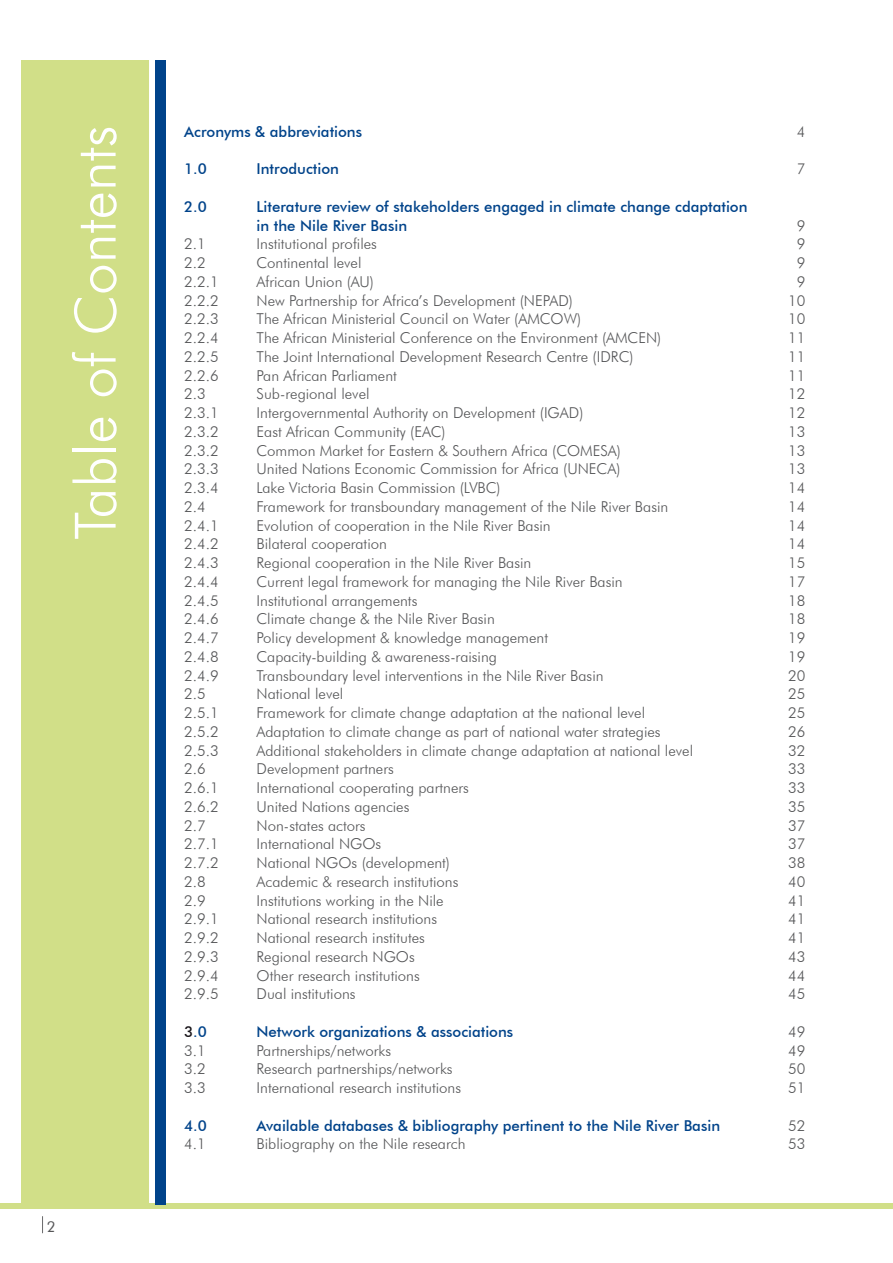
<style>
.page{position:relative;width:893px;height:1263px;background:#fff}
.page>*{position:absolute;margin:0;border:0;box-sizing:border-box;transform-origin:0 0}
.t1{font:300 57px "Futura BT";color:#fff}
.t2{font:300 15px "Futura BT";color:#555658}
.t3{font:500 15px/18.8px "Futura BT";color:#00438a}
.t4{font:15px "Futura BT";color:#555658}
.s1{color:#181419}
</style>
<div class="page">
<svg style="left:42px;top:1216px;width:1px;height:17px"></svg>
<div style="left:0;top:1203px;width:893px;height:5px;background:#d1df88"></div>
<div style="left:21px;top:60px;width:128px;height:1144px;background:#d1df88"></div>
<div style="left:155px;top:60px;width:11px;height:1144px;background:#00438a"></div>
<h1 class="t1" style="left:61px;top:540px;width:416px;rotate:-90deg">Table of Contents</h1>
<p class="t4" style="left:47px;top:1217px;width:10px">2</p>
<p class="t3" style="left:184px;top:122px;width:179px">Acronyms &amp; abbreviations</p>
<p class="t2" style="left:797px;top:122px;width:10px">4</p>
<p class="t3" style="left:184px;top:160px;width:24px">1.0</p>
<p class="t3" style="left:257px;top:160px;width:84px">Introduction</p>
<p class="t2" style="left:797px;top:160px;width:10px">7</p>
<p class="t3" style="left:184px;top:197px;width:24px">2.0</p>
<p class="t3" style="left:257px;top:197px;width:492px">Literature review of stakeholders engaged in climate change cdaptation in the Nile River Basin</p>
<p class="t2" style="left:797px;top:216px;width:10px">9</p>
<p class="t2" style="left:184px;top:235px;width:23px">2.1</p>
<p class="t2" style="left:257px;top:235px;width:122px">Institutional profiles</p>
<p class="t2" style="left:797px;top:235px;width:10px">9</p>
<p class="t2" style="left:184px;top:254px;width:23px">2.2</p>
<p class="t2" style="left:257px;top:254px;width:106px">Continental level</p>
<p class="t2" style="left:797px;top:254px;width:10px">9</p>
<p class="t2" style="left:184px;top:272px;width:36px">2.2.1</p>
<p class="t2" style="left:257px;top:272px;width:119px">African Union (AU)</p>
<p class="t2" style="left:797px;top:272px;width:10px">9</p>
<p class="t2" style="left:184px;top:291px;width:36px">2.2.2</p>
<p class="t2" style="left:257px;top:291px;width:318px">New Partnership for Africa’s Development (NEPAD)</p>
<p class="t2" style="left:788px;top:291px;width:19px">10</p>
<p class="t2" style="left:184px;top:310px;width:36px">2.2.3</p>
<p class="t2" style="left:257px;top:310px;width:326px">The African Ministerial Council on Water (AMCOW)</p>
<p class="t2" style="left:788px;top:310px;width:19px">10</p>
<p class="t2" style="left:184px;top:329px;width:36px">2.2.4</p>
<p class="t2" style="left:257px;top:329px;width:406px">The African Ministerial Conference on the Environment (AMCEN)</p>
<p class="t2" style="left:788px;top:329px;width:19px">11</p>
<p class="t2" style="left:184px;top:347px;width:36px">2.2.5</p>
<p class="t2" style="left:257px;top:347px;width:378px">The Joint International Development Research Centre (IDRC)</p>
<p class="t2" style="left:788px;top:347px;width:19px">11</p>
<p class="t2" style="left:184px;top:366px;width:36px">2.2.6</p>
<p class="t2" style="left:257px;top:366px;width:142px">Pan African Parliament</p>
<p class="t2" style="left:788px;top:366px;width:19px">11</p>
<p class="t2" style="left:184px;top:385px;width:23px">2.3</p>
<p class="t2" style="left:257px;top:385px;width:115px">Sub-regional level</p>
<p class="t2" style="left:788px;top:385px;width:19px">12</p>
<p class="t2" style="left:184px;top:404px;width:36px">2.3.1</p>
<p class="t2" style="left:257px;top:404px;width:328px">Intergovernmental Authority on Development (IGAD)</p>
<p class="t2" style="left:788px;top:404px;width:19px">12</p>
<p class="t2" style="left:184px;top:422px;width:36px">2.3.2</p>
<p class="t2" style="left:257px;top:422px;width:191px">East African Community (EAC)</p>
<p class="t2" style="left:788px;top:422px;width:19px">13</p>
<p class="t2" style="left:184px;top:441px;width:36px">2.3.2</p>
<p class="t2" style="left:257px;top:441px;width:366px">Common Market for Eastern &amp; Southern Africa (COMESA)</p>
<p class="t2" style="left:788px;top:441px;width:19px">13</p>
<p class="t2" style="left:184px;top:460px;width:36px">2.3.3</p>
<p class="t2" style="left:257px;top:460px;width:365px">United Nations Economic Commission for Africa (UNECA)</p>
<p class="t2" style="left:788px;top:460px;width:19px">13</p>
<p class="t2" style="left:184px;top:479px;width:36px">2.3.4</p>
<p class="t2" style="left:257px;top:479px;width:246px">Lake Victoria Basin Commission (LVBC)</p>
<p class="t2" style="left:788px;top:479px;width:19px">14</p>
<p class="t2" style="left:184px;top:497px;width:23px">2.4</p>
<p class="t2" style="left:257px;top:497px;width:413px">Framework for transboundary management of the Nile River Basin</p>
<p class="t2" style="left:788px;top:497px;width:19px">14</p>
<p class="t2" style="left:184px;top:516px;width:36px">2.4.1</p>
<p class="t2" style="left:257px;top:516px;width:296px">Evolution of cooperation in the Nile River Basin</p>
<p class="t2" style="left:788px;top:516px;width:19px">14</p>
<p class="t2" style="left:184px;top:535px;width:36px">2.4.2</p>
<p class="t2" style="left:257px;top:535px;width:132px">Bilateral cooperation</p>
<p class="t2" style="left:788px;top:535px;width:19px">14</p>
<p class="t2" style="left:184px;top:554px;width:36px">2.4.3</p>
<p class="t2" style="left:257px;top:554px;width:276px">Regional cooperation in the Nile River Basin</p>
<p class="t2" style="left:788px;top:554px;width:19px">15</p>
<p class="t2" style="left:184px;top:572px;width:36px">2.4.4</p>
<p class="t2" style="left:257px;top:572px;width:368px">Current legal framework for managing the Nile River Basin</p>
<p class="t2" style="left:788px;top:572px;width:19px">17</p>
<p class="t2" style="left:184px;top:591px;width:36px">2.4.5</p>
<p class="t2" style="left:257px;top:591px;width:162px">Institutional arrangements</p>
<p class="t2" style="left:788px;top:591px;width:19px">18</p>
<p class="t2" style="left:184px;top:610px;width:36px">2.4.6</p>
<p class="t2" style="left:257px;top:610px;width:240px">Climate change &amp; the Nile River Basin</p>
<p class="t2" style="left:788px;top:610px;width:19px">18</p>
<p class="t2" style="left:184px;top:629px;width:36px">2.4.7</p>
<p class="t2" style="left:257px;top:629px;width:293px">Policy development &amp; knowledge management</p>
<p class="t2" style="left:788px;top:629px;width:19px">19</p>
<p class="t2" style="left:184px;top:647px;width:36px">2.4.8</p>
<p class="t2" style="left:257px;top:647px;width:242px">Capacity-building &amp; awareness-raising</p>
<p class="t2" style="left:788px;top:647px;width:19px">19</p>
<p class="t2" style="left:184px;top:666px;width:36px">2.4.9</p>
<p class="t2" style="left:257px;top:666px;width:349px">Transboundary level interventions in the Nile River Basin</p>
<p class="t2" style="left:788px;top:666px;width:19px">20</p>
<p class="t2" style="left:184px;top:685px;width:23px">2.5</p>
<p class="t2" style="left:257px;top:685px;width:88px">National level</p>
<p class="t2" style="left:788px;top:685px;width:19px">25</p>
<p class="t2" style="left:184px;top:704px;width:36px">2.5.1</p>
<p class="t2" style="left:257px;top:704px;width:390px">Framework for climate change adaptation at the national level</p>
<p class="t2" style="left:788px;top:704px;width:19px">25</p>
<p class="t2" style="left:184px;top:722px;width:36px">2.5.2</p>
<p class="t2" style="left:257px;top:722px;width:406px">Adaptation to climate change as part of national water strategies</p>
<p class="t2" style="left:788px;top:722px;width:19px">26</p>
<p class="t2" style="left:184px;top:741px;width:36px">2.5.3</p>
<p class="t2" style="left:257px;top:741px;width:438px">Additional stakeholders in climate change adaptation at national level</p>
<p class="t2" style="left:788px;top:741px;width:19px">32</p>
<p class="t2" style="left:184px;top:760px;width:23px">2.6</p>
<p class="t2" style="left:257px;top:760px;width:139px">Development partners</p>
<p class="t2" style="left:788px;top:760px;width:19px">33</p>
<p class="t2" style="left:184px;top:779px;width:36px">2.6.1</p>
<p class="t2" style="left:257px;top:779px;width:214px">International cooperating partners</p>
<p class="t2" style="left:788px;top:779px;width:19px">33</p>
<p class="t2" style="left:184px;top:797px;width:36px">2.6.2</p>
<p class="t2" style="left:257px;top:797px;width:154px">United Nations agencies</p>
<p class="t2" style="left:788px;top:797px;width:19px">35</p>
<p class="t2" style="left:184px;top:816px;width:23px">2.7</p>
<p class="t2" style="left:257px;top:816px;width:111px">Non-states actors</p>
<p class="t2" style="left:788px;top:816px;width:19px">37</p>
<p class="t2" style="left:184px;top:835px;width:36px">2.7.1</p>
<p class="t2" style="left:257px;top:835px;width:126px">International NGOs</p>
<p class="t2" style="left:788px;top:835px;width:19px">37</p>
<p class="t2" style="left:184px;top:854px;width:36px">2.7.2</p>
<p class="t2" style="left:257px;top:854px;width:195px">National NGOs (development)</p>
<p class="t2" style="left:788px;top:854px;width:19px">38</p>
<p class="t2" style="left:184px;top:872px;width:23px">2.8</p>
<p class="t2" style="left:257px;top:872px;width:203px">Academic &amp; research institutions</p>
<p class="t2" style="left:788px;top:872px;width:19px">40</p>
<p class="t2" style="left:184px;top:891px;width:23px">2.9</p>
<p class="t2" style="left:257px;top:891px;width:189px">Institutions working in the Nile</p>
<p class="t2" style="left:788px;top:891px;width:19px">41</p>
<p class="t2" style="left:184px;top:910px;width:36px">2.9.1</p>
<p class="t2" style="left:257px;top:910px;width:182px">National research institutions</p>
<p class="t2" style="left:788px;top:910px;width:19px">41</p>
<p class="t2" style="left:184px;top:929px;width:36px">2.9.2</p>
<p class="t2" style="left:257px;top:929px;width:170px">National research institutes</p>
<p class="t2" style="left:788px;top:929px;width:19px">41</p>
<p class="t2" style="left:184px;top:947px;width:36px">2.9.3</p>
<p class="t2" style="left:257px;top:947px;width:160px">Regional research NGOs</p>
<p class="t2" style="left:788px;top:947px;width:19px">43</p>
<p class="t2" style="left:184px;top:966px;width:36px">2.9.4</p>
<p class="t2" style="left:257px;top:966px;width:165px">Other research institutions</p>
<p class="t2" style="left:788px;top:966px;width:19px">44</p>
<p class="t2" style="left:184px;top:985px;width:36px">2.9.5</p>
<p class="t2" style="left:257px;top:985px;width:101px">Dual institutions</p>
<p class="t2" style="left:788px;top:985px;width:19px">45</p>
<p class="t3" style="left:184px;top:1022px;width:24px"><span class="s1">3</span>.0</p>
<p class="t3" style="left:257px;top:1022px;width:258px">Network organizations &amp; associations</p>
<p class="t2" style="left:788px;top:1022px;width:19px">49</p>
<p class="t2" style="left:184px;top:1041px;width:23px">3.1</p>
<p class="t2" style="left:257px;top:1041px;width:136px">Partnerships/networks</p>
<p class="t2" style="left:788px;top:1041px;width:19px">49</p>
<p class="t2" style="left:184px;top:1060px;width:23px">3.2</p>
<p class="t2" style="left:257px;top:1060px;width:198px">Research partnerships/networks</p>
<p class="t2" style="left:788px;top:1060px;width:19px">50</p>
<p class="t2" style="left:184px;top:1079px;width:23px">3.3</p>
<p class="t2" style="left:257px;top:1079px;width:206px">International research institutions</p>
<p class="t2" style="left:788px;top:1079px;width:19px">51</p>
<p class="t3" style="left:184px;top:1116px;width:24px">4.0</p>
<p class="t3" style="left:257px;top:1116px;width:465px">Available databases &amp; bibliography pertinent to the Nile River Basin</p>
<p class="t2" style="left:788px;top:1116px;width:19px">52</p>
<p class="t2" style="left:184px;top:1135px;width:23px">4.1</p>
<p class="t2" style="left:257px;top:1135px;width:210px">Bibliography on the Nile research</p>
<p class="t2" style="left:788px;top:1135px;width:19px">53</p>
</div>
